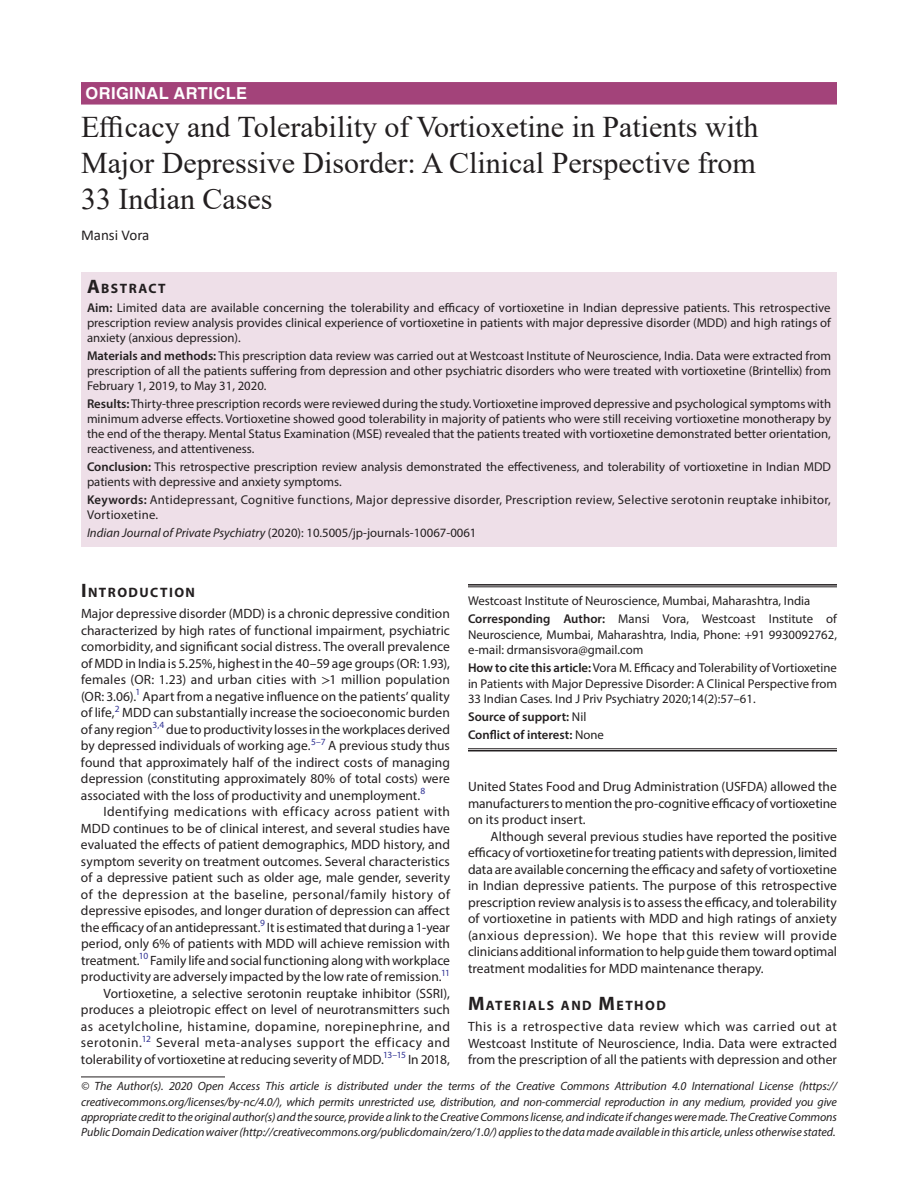
<style>
.page{position:relative;width:918px;height:1188px;background:#fff}
.page>*{position:absolute;margin:0;border:0;box-sizing:border-box;transform-origin:0 0}
.t1{font:30px/36px "Times New Roman";color:#231f20;text-align:justify}
.IJPP-ART{font:700 16.5px "Helvetica LT Std";letter-spacing:.025em;color:#fff}
.AuthorName{font:15px "Calibri";color:#231f20}
.Head-1{font:700 13.65px "Myriad Pro";letter-spacing:.105em;color:#231f20}
.Head-1-first{font:700 13.65px "Myriad Pro";letter-spacing:.105em;color:#231f20}
.AbstractTitle{font:700 13.65px "Myriad Pro";letter-spacing:.105em;color:#231f20}
.Para-Indent{font:13.5px/16.5px "Myriad Pro";color:#231f20;text-align:justify}
.Para-NoIndent{font:13.5px/16.5px "Myriad Pro";letter-spacing:.005em;color:#231f20;text-align:justify}
.Keywords{font:12.75px/15px "Myriad Pro";color:#231f20;text-align:justify}
.Corollary-Para{font:12.75px/15.3px "Myriad Pro";color:#231f20;text-align:justify}
.Keywords-2{font:12.75px/15px "Myriad Pro";letter-spacing:.025em;color:#231f20}
.Journal-DOI{font:12.75px "Myriad Pro";color:#231f20}
.Affiliation-first{font:12.75px "Myriad Pro";color:#231f20}
.Corollary-Para-last{font:600 12.75px "Myriad Pro";color:#231f20}
.Corollary-Para-2{font:600 12.75px "Myriad Pro";color:#231f20}
.FootNote{font:italic 12px/15.1px "Myriad Pro";letter-spacing:-.005em;color:#231f20;text-align:justify}
.s1{font-size:19.5px}
.s2{font-weight:600}
.s3{font-style:italic}
.s4{font-family:"STIX General"}
.s5{font-weight:400}
</style>
<div class="page">
<div style="left:81px;top:82px;width:756px;height:23px;background:#a3437a"></div>
<div style="left:81px;top:272px;width:756px;height:26px;background:#eedfe8"></div>
<div style="left:81px;top:297px;width:756px;height:54px;background:#eedfe8"></div>
<div style="left:81px;top:345px;width:756px;height:54px;background:#eedfe8"></div>
<div style="left:81px;top:393px;width:756px;height:69px;background:#eedfe8"></div>
<div style="left:81px;top:456px;width:756px;height:39px;background:#eedfe8"></div>
<div style="left:81px;top:489px;width:756px;height:39px;background:#eedfe8"></div>
<div style="left:81px;top:522px;width:756px;height:24px;background:#eedfe8"></div>
<hr style="left:81px;top:1077px;width:144px;height:1px;background:#231f20">
<hr style="left:468px;top:584px;width:369px;height:2px;background:#231f20">
<hr style="left:468px;top:587px;width:369px;height:1px;background:#231f20">
<hr style="left:468px;top:748px;width:369px;height:1px;background:#231f20">
<hr style="left:468px;top:750px;width:369px;height:1px;background:#231f20">
<p class="IJPP-ART" style="left:86px;top:83px;width:163px">ORIGINAL ARTICLE</p>
<p class="t1" style="left:81px;top:108px;width:679px">Efficacy and Tolerability of Vortioxetine in Patients with Major Depressive Disorder: A Clinical Perspective from 33 Indian Cases</p>
<p class="AuthorName" style="left:81px;top:225px;width:70px">Mansi Vora</p>
<p class="AbstractTitle" style="left:87px;top:279px;width:80px"><span class="s1">A</span>BSTRACT</p>
<p class="Keywords" style="left:87px;top:300px;width:746px"><span class="s2">Aim:</span> Limited data are available concerning the tolerability and efficacy of vortioxetine in Indian depressive patients. This retrospective prescription review analysis provides clinical experience of vortioxetine in patients with major depressive disorder (MDD) and high ratings of anxiety (anxious depression).</p>
<p class="Keywords" style="left:87px;top:348px;width:746px"><span class="s2">Materials and methods:</span> This prescription data review was carried out at Westcoast Institute of Neuroscience, India. Data were extracted from prescription of all the patients suffering from depression and other psychiatric disorders who were treated with vortioxetine (Brintellix) from February 1, 2019, to May 31, 2020.</p>
<p class="Keywords" style="left:87px;top:396px;width:746px"><span class="s2">Results:</span> Thirty-three prescription records were reviewed during the study. Vortioxetine improved depressive and psychological symptoms with minimum adverse effects. Vortioxetine showed good tolerability in majority of patients who were still receiving vortioxetine monotherapy by the end of the therapy. Mental Status Examination (MSE) revealed that the patients treated with vortioxetine demonstrated better orientation, reactiveness, and attentiveness.</p>
<p class="Keywords" style="left:87px;top:459px;width:746px"><span class="s2">Conclusion:</span> This retrospective prescription review analysis demonstrated the effectiveness, and tolerability of vortioxetine in Indian MDD patients with depressive and anxiety symptoms.</p>
<p class="Keywords-2" style="left:87px;top:492px;width:745px"><span class="s2">Keywords:</span> Antidepressant, Cognitive functions, Major depressive disorder, Prescription review, Selective serotonin reuptake inhibitor,<br>Vortioxetine.</p>
<p class="Journal-DOI" style="left:87px;top:525px;width:391px"><span class="s3">Indian Journal of Private Psychiatry</span> (2020): 10.5005/jp-journals-10067-0061</p>
<p class="Head-1-first" style="left:81px;top:584px;width:116px"><span class="s1">I</span>NTRODUCTION</p>
<p class="Para-NoIndent" style="left:81px;top:605px;width:371px">Major depressive disorder (MDD) is a chronic depressive condition characterized by high rates of functional impairment, psychiatric comorbidity, and significant social distress. The overall prevalence of MDD in India is 5.25%, highest in the 40–59 age groups (OR: 1.93), females (OR: 1.23) and urban cities with <span class="s4">&gt;</span>1 million population (OR: 3.06).<sup>1</sup> Apart from a negative influence on the patients’ quality of life,<sup>2</sup> MDD can substantially increase the socioeconomic burden of any region<sup>3,4</sup> due to productivity losses in the workplaces derived by depressed individuals of working age.<sup>5–7</sup> A previous study thus found that approximately half of the indirect costs of managing depression (constituting approximately 80% of total costs) were associated with the loss of productivity and unemployment.<sup>8</sup></p>
<p class="Para-Indent" style="left:81px;top:803px;width:371px;text-indent:23px">Identifying medications with efficacy across patient with MDD continues to be of clinical interest, and several studies have evaluated the effects of patient demographics, MDD history, and symptom severity on treatment outcomes. Several characteristics of a depressive patient such as older age, male gender, severity of the depression at the baseline, personal/family history of depressive episodes, and longer duration of depression can affect the efficacy of an antidepressant.<sup>9</sup> It is estimated that during a 1-year period, only 6% of patients with MDD will achieve remission with treatment.<sup>10</sup> Family life and social functioning along with workplace productivity are adversely impacted by the low rate of remission.<sup>11</sup></p>
<p class="Para-Indent" style="left:81px;top:985px;width:371px;text-indent:23px">Vortioxetine, a selective serotonin reuptake inhibitor (SSRI), produces a pleiotropic effect on level of neurotransmitters such as acetylcholine, histamine, dopamine, norepinephrine, and serotonin.<sup>12</sup> Several meta-analyses support the efficacy and tolerability of vortioxetine at reducing severity of MDD.<sup>13–15</sup> In 2018,</p>
<p class="FootNote" style="left:81px;top:1079px;width:758px">© The Author(s). 2020 Open Access This article is distributed under the terms of the Creative Commons Attribution 4.0 International License (https:// creativecommons.org/licenses/by-nc/4.0/), which permits unrestricted use, distribution, and non-commercial reproduction in any medium, provided you give appropriate credit to the original author(s) and the source, provide a link to the Creative Commons license, and indicate if changes were made. The Creative Commons Public Domain Dedication waiver (http://creativecommons.org/publicdomain/zero/1.0/) applies to the data made available in this article, unless otherwise stated.</p>
<p class="Affiliation-first" style="left:468px;top:593px;width:344px">Westcoast Institute of Neuroscience, Mumbai, Maharashtra, India</p>
<p class="Corollary-Para" style="left:468px;top:611px;width:370px"><span class="s2">Corresponding Author:</span> Mansi Vora, Westcoast Institute of Neuroscience, Mumbai, Maharashtra, India, Phone: +91 9930092762, e-mail: drmansisvora@gmail.com</p>
<p class="Corollary-Para" style="left:468px;top:660px;width:371px"><span class="s2">How to cite this article:</span> Vora M. Efficacy and Tolerability of Vortioxetine in Patients with Major Depressive Disorder: A Clinical Perspective from 33 Indian Cases. Ind J Priv Psychiatry 2020;14(2):57–61.</p>
<p class="Corollary-Para-2" style="left:468px;top:709px;width:120px">Source of support: <span class="s5">Nil</span></p>
<p class="Corollary-Para-last" style="left:468px;top:727px;width:137px">Conflict of interest: <span class="s5">None</span></p>
<p class="Para-Indent" style="left:468px;top:778px;width:370px">United States Food and Drug Administration (USFDA) allowed the manufacturers to mention the pro-cognitive efficacy of vortioxetine on its product insert.</p>
<p class="Para-Indent" style="left:468px;top:828px;width:371px;text-indent:23px">Although several previous studies have reported the positive efficacy of vortioxetine for treating patients with depression, limited data are available concerning the efficacy and safety of vortioxetine in Indian depressive patients. The purpose of this retrospective prescription review analysis is to assess the efficacy, and tolerability of vortioxetine in patients with MDD and high ratings of anxiety (anxious depression). We hope that this review will provide clinicians additional information to help guide them toward optimal treatment modalities for MDD maintenance therapy.</p>
<p class="Head-1" style="left:468px;top:997px;width:199px"><span class="s1">M</span>ATERIALS AND <span class="s1">M</span>ETHOD</p>
<p class="Para-NoIndent" style="left:468px;top:1018px;width:370px">This is a retrospective data review which was carried out at Westcoast Institute of Neuroscience, India. Data were extracted from the prescription of all the patients with depression and other</p>
</div>
